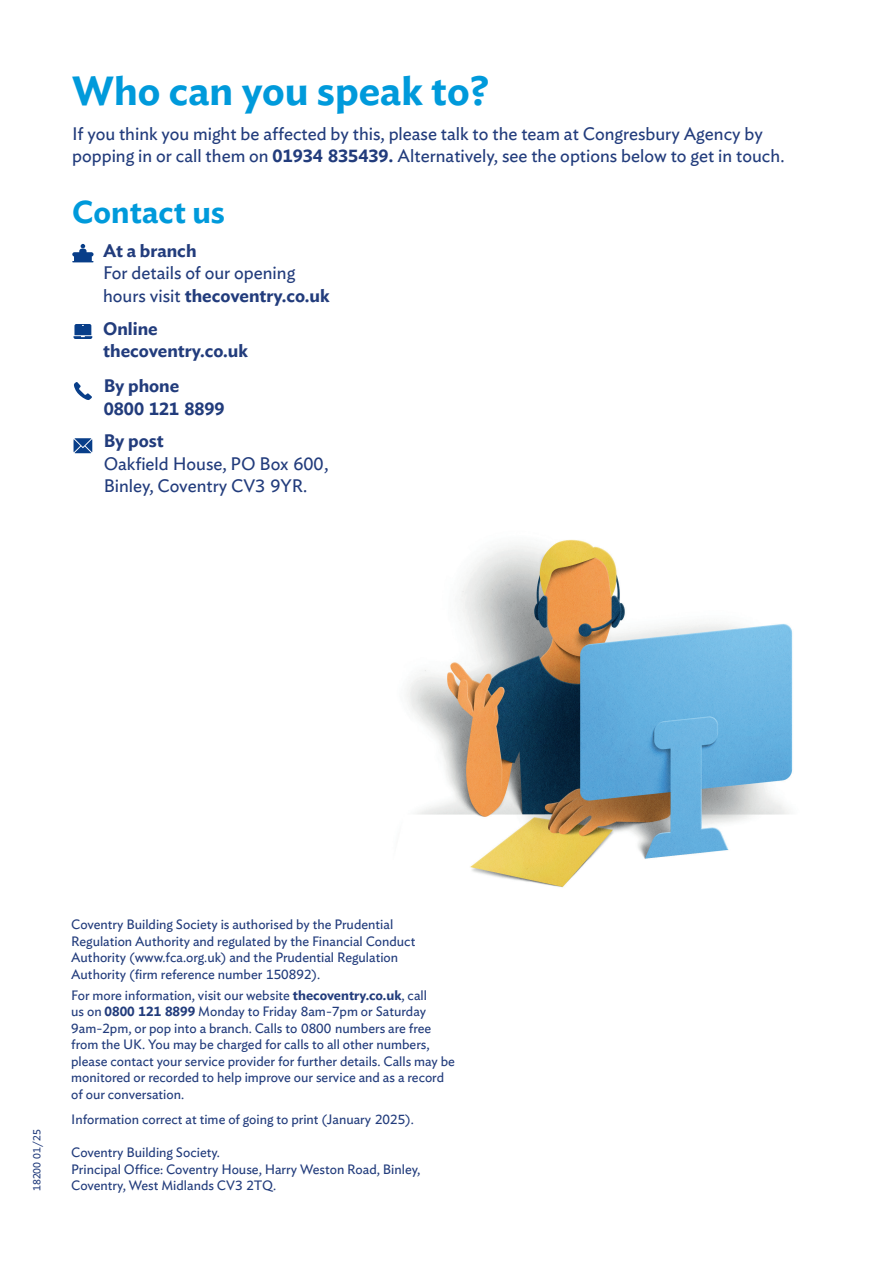
<style>
.page{position:relative;width:893px;height:1263px;background:#fff}
.page>*{position:absolute;margin:0;border:0;box-sizing:border-box;transform-origin:0 0}
.Header_3_-_semi_bold_27pt{font:600 40.5px "Ideal Sans";color:#009adb}
.Header_4_-_semi_bold_21pt{font:600 31.5px "Ideal Sans";color:#009adb}
.Body_copy_12pt_-_book{font:18px/22.5px "Ideal Sans";color:#223c7c}
.Body_copy_12pt_-_book-2{font:600 18px/22.5px "Ideal Sans";color:#223c7c}
.Small_print_stock_code___date_7pt{font:13.5px/16.5px "Ideal Sans";color:#223c7c}
.Small_print_stock_code___date_7pt-2{font:10.5px "Ideal Sans";color:#223c7c}
.s1{font-weight:600}
</style>
<div class="page">
<img style="left:407px;top:539px;width:386px;height:349px">
<svg style="left:72px;top:244px;width:22px;height:18px"></svg>
<svg style="left:74px;top:324px;width:18px;height:15px"></svg>
<svg style="left:74px;top:382px;width:18px;height:18px"></svg>
<svg style="left:74px;top:438px;width:18px;height:15px"></svg>
<p class="Header_3_-_semi_bold_27pt" style="left:72px;top:59px;width:418px">Who can you speak to?</p>
<p class="Body_copy_12pt_-_book" style="left:72px;top:121px;width:714px">If you think you might be affected by this, please talk to the team at Congresbury Agency by popping in or call them on <span class="s1">01934 835439.</span> Alternatively, see the options below to get in touch.</p>
<p class="Header_4_-_semi_bold_21pt" style="left:72px;top:187px;width:154px">Contact us</p>
<p class="Body_copy_12pt_-_book" style="left:103px;top:238px;width:228px"><span class="s1">At a branch<br></span>For details of our opening hours visit <span class="s1">thecoventry.co.uk</span></p>
<p class="Body_copy_12pt_-_book-2" style="left:103px;top:316px;width:146px">Online thecoventry.co.uk</p>
<p class="Body_copy_12pt_-_book-2" style="left:104px;top:373px;width:122px">By phone<br>0800 121 8899</p>
<p class="Body_copy_12pt_-_book" style="left:104px;top:429px;width:226px"><span class="s1">By post<br></span>Oakfield House, PO Box 600,<br>Binley, Coventry CV3 9YR.</p>
<p class="Small_print_stock_code___date_7pt-2" style="left:29px;top:1191px;width:63px;rotate:-90deg">18200 01/25</p>
<p class="Small_print_stock_code___date_7pt" style="left:71px;top:915px;width:346px">Coventry Building Society is authorised by the Prudential Regulation Authority and regulated by the Financial Conduct Authority (www.fca.org.uk) and the Prudential Regulation Authority (firm reference number 150892).</p>
<p class="Small_print_stock_code___date_7pt" style="left:71px;top:986px;width:385px">For more information, visit our website <span class="s1">thecoventry.co.uk</span>, call<br>us on <span class="s1">0800 121 8899</span> Monday to Friday 8am-7pm or Saturday 9am-2pm, or pop into a branch. Calls to 0800 numbers are free from the UK. You may be charged for calls to all other numbers, please contact your service provider for further details. Calls may be monitored or recorded to help improve our service and as a record of our conversation.</p>
<p class="Small_print_stock_code___date_7pt" style="left:71px;top:1110px;width:344px">Information correct at time of going to print (January 2025).</p>
<p class="Small_print_stock_code___date_7pt" style="left:71px;top:1143px;width:351px">Coventry Building Society.<br>Principal Office: Coventry House, Harry Weston Road, Binley,<br>Coventry, West Midlands CV3 2TQ.</p>
</div>
